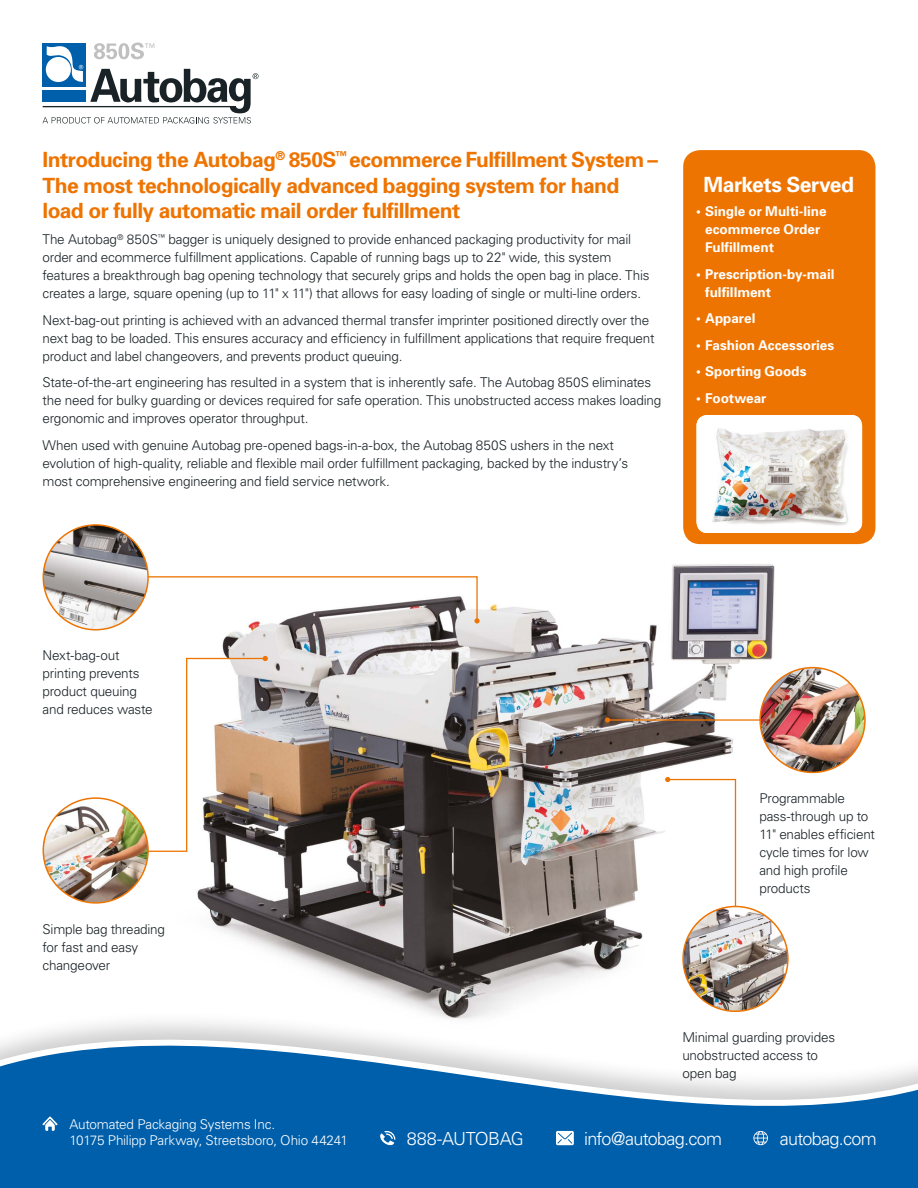
<style>
.page{position:relative;width:918px;height:1188px;background:#fff}
.page>*{position:absolute;margin:0;border:0;box-sizing:border-box;transform-origin:0 0}
.t1{font:700 21px/25.2px "Univers";letter-spacing:-.025em;color:#ee7402}
.t2{font:700 21px "Univers";letter-spacing:-.025em;color:#fff}
.t3{font:300 18px "Univers";letter-spacing:-.035em;color:#fff}
.t4{font:300 13.5px/18px "Univers";letter-spacing:-.015em;color:#192226}
.t5{font:700 13.5px/18px "Univers";letter-spacing:-.005em;color:#fff}
.t6{font:300 13.5px/16.5px "Univers";letter-spacing:-.015em;color:#fff}
</style>
<div class="page">
<img style="left:197px;top:543px;width:601px;height:467px">
<svg style="left:148px;top:576px;width:332px;height:48px"></svg>
<svg style="left:112px;top:656px;width:156px;height:197px"></svg>
<div style="left:683px;top:150px;width:192px;height:394px;background:#ee7402;border-radius:17px"></div>
<img style="left:697px;top:415px;width:165px;height:118px">
<img style="left:43px;top:525px;width:105px;height:105px">
<div style="left:43px;top:524px;width:106px;height:107px;border:2px solid #ee7402;border-radius:50%"></div>
<img style="left:43px;top:798px;width:105px;height:105px;border-radius:52px">
<div style="left:43px;top:797px;width:106px;height:107px;border:2px solid #ee7402;border-radius:50%"></div>
<hr style="left:608px;top:719px;width:189px;height:2px;background:#ee7402">
<svg style="left:605px;top:717px;width:5px;height:6px"></svg>
<svg style="left:665px;top:777px;width:72px;height:192px"></svg>
<img style="left:760px;top:668px;width:105px;height:104px;border-radius:52px">
<div style="left:759px;top:667px;width:107px;height:106px;border:2px solid #ee7402;border-radius:50%"></div>
<img style="left:683px;top:907px;width:105px;height:103px">
<div style="left:682px;top:906px;width:107px;height:106px;border:2px solid #ee7402;border-radius:50%"></div>
<svg style="left:43px;top:43px;width:216px;height:81px"></svg>
<div style="left:0;top:1010px;width:918px;height:178px;background:#000;opacity:.2"></div>
<svg style="left:0;top:1015px;width:918px;height:173px"></svg>
<svg style="left:380px;top:1131px;width:15px;height:15px"></svg>
<svg style="left:556px;top:1131px;width:18px;height:14px"></svg>
<svg style="left:42px;top:1116px;width:16px;height:15px"></svg>
<svg style="left:753px;top:1131px;width:15px;height:14px"></svg>
<h1 class="t1" style="left:43px;top:147px;width:617px">Introducing the Autobag<sup>®</sup> 850S<sup>™</sup> ecommerce Fulfillment System –<br>The most technologically advanced bagging system for hand load or fully automatic mail order fulfillment</h1>
<p class="t4" style="left:43px;top:230px;width:609px">The Autobag<sup>®</sup> 850S<sup>™</sup> bagger is uniquely designed to provide enhanced packaging productivity for mail order and ecommerce fulfillment applications. Capable of running bags up to 22" wide, this system features a breakthrough bag opening technology that securely grips and holds the open bag in place. This creates a large, square opening (up to 11" x 11") that allows for easy loading of single or multi-line orders.</p>
<p class="t4" style="left:43px;top:311px;width:614px">Next-bag-out printing is achieved with an advanced thermal transfer imprinter positioned directly over the next bag to be loaded. This ensures accuracy and efficiency in fulfillment applications that require frequent product and label changeovers, and prevents product queuing.</p>
<p class="t4" style="left:43px;top:373px;width:620px">State-of-the-art engineering has resulted in a system that is inherently safe. The Autobag 850S eliminates the need for bulky guarding or devices required for safe operation. This unobstructed access makes loading ergonomic and improves operator throughput.</p>
<p class="t4" style="left:43px;top:436px;width:587px">When used with genuine Autobag pre-opened bags-in-a-box, the Autobag 850S ushers in the next evolution of high-quality, reliable and flexible mail order fulfillment packaging, backed by the industry’s most comprehensive engineering and field service network.</p>
<h1 class="t2" style="left:704px;top:171px;width:152px">Markets Served</h1>
<p class="t5" style="left:705px;top:202px;width:123px;text-indent:-9px">• Single or Multi-line ecommerce Order<br>Fulfillment</p>
<p class="t5" style="left:705px;top:264px;width:131px;text-indent:-9px">• Prescription-by-mail fulfillment</p>
<p class="t5" style="left:696px;top:309px;width:61px">• Apparel</p>
<p class="t5" style="left:696px;top:335px;width:139px">• Fashion Accessories</p>
<p class="t5" style="left:696px;top:362px;width:112px">• Sporting Goods</p>
<p class="t5" style="left:696px;top:388px;width:72px">• Footwear</p>
<p class="t4" style="left:43px;top:646px;width:112px">Next-bag-out printing prevents product queuing and reduces waste</p>
<p class="t4" style="left:43px;top:919px;width:124px">Simple bag threading for fast and easy changeover</p>
<p class="t4" style="left:759px;top:789px;width:117px">Programmable pass-through up to<br>11" enables efficient cycle times for low and high profile products</p>
<p class="t4" style="left:682px;top:1028px;width:154px">Minimal guarding provides unobstructed access to open bag</p>
<p class="t6" style="left:69px;top:1116px;width:280px">Automated Packaging Systems Inc.<br>10175 Philipp Parkway, Streetsboro, Ohio 44241</p>
<h2 class="t3" style="left:407px;top:1128px;width:119px">888-AUTOBAG</h2>
<h2 class="t3" style="left:584px;top:1128px;width:139px">info@autobag.com</h2>
<h2 class="t3" style="left:780px;top:1128px;width:98px">autobag.com</h2>
</div>
